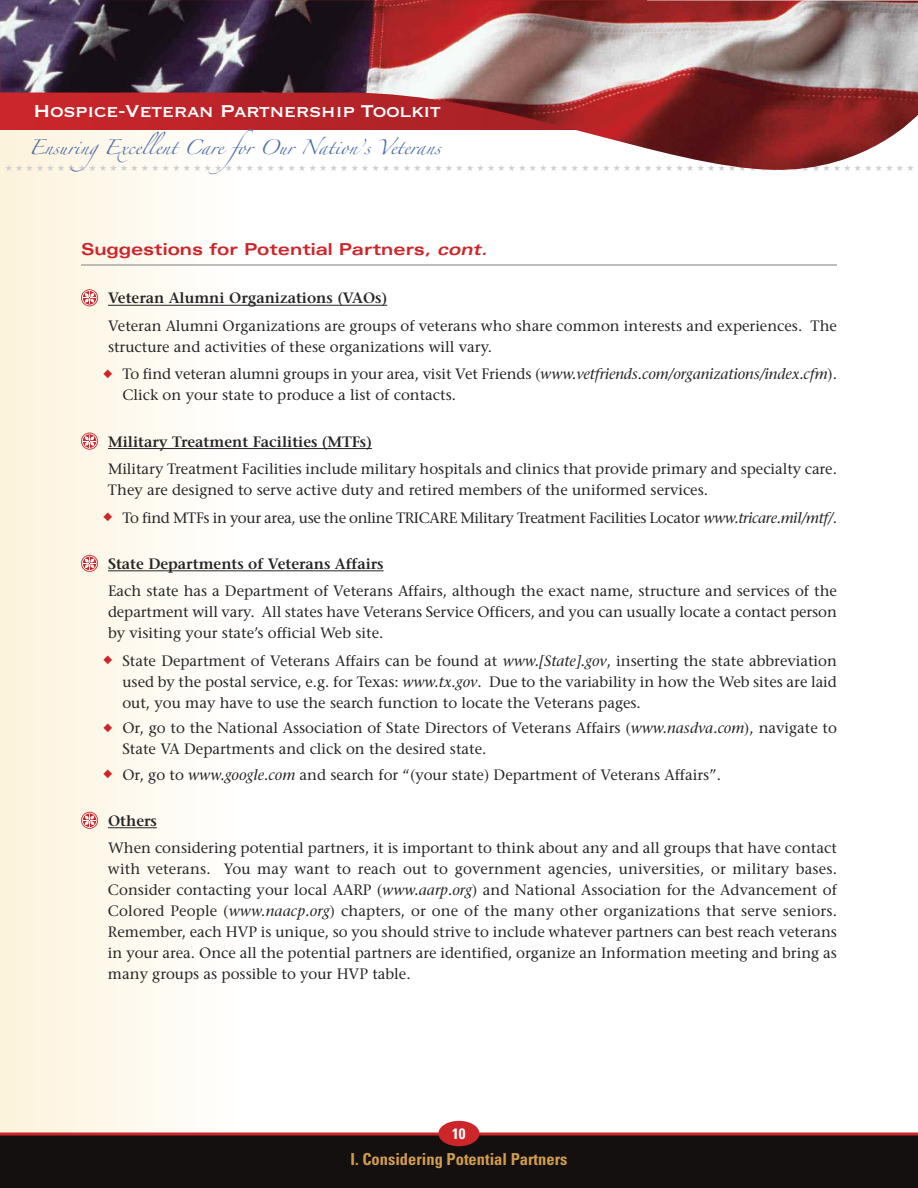
<style>
.page{position:relative;width:918px;height:1188px;background:#fff}
.page>*{position:absolute;margin:0;border:0;box-sizing:border-box;transform-origin:0 0}
.t1{font:22.5px "Copperplate Thirty One BC";letter-spacing:-.025em;color:#fff}
.t2{font:700 expanded 16.5px "Univers";color:#cc262b}
.t3{font:700 condensed 16.5px "Univers";color:#d19c4e}
.t4{font:15px/21px "Stone Serif";color:#272627}
.t5{font:600 15px "Stone Serif";color:#272627}
.t6{font:15px "Stone Serif";letter-spacing:-.02em;color:#272627}
.t7{font:700 condensed 15px "Univers";color:#fff}
.t8{font:13.35px "Zapfino";color:#4e6ca7}
.t9{font:9px "Zapf Dingbats";color:#d0cfcf}
.s1{font-style:italic}
.s2{color:#cc262b}
</style>
<div class="page">
<div style="left:0;top:122px;width:243px;height:1013px;background:linear-gradient(to right,#fcf3db,#fffffe)"></div>
<div style="left:0;top:1134px;width:918px;height:54px;background:#141010"></div>
<div style="left:438px;top:1121px;width:41px;height:25px;background:#cc262b;border-radius:50%"></div>
<svg style="left:0;top:1132px;width:918px;height:4px;background:#bb3c40"></svg>
<img style="left:0;top:0;width:918px;height:171px">
<hr style="left:81px;top:264px;width:756px;height:2px;background:#a9a8a9">
<hr style="left:108px;top:305px;width:279px;height:1px;background:#272627">
<hr style="left:108px;top:448px;width:264px;height:1px;background:#272627">
<hr style="left:108px;top:570px;width:276px;height:1px;background:#272627">
<hr style="left:108px;top:827px;width:49px;height:1px;background:#272627">
<svg style="left:82px;top:812px;width:15px;height:16px"></svg>
<div style="left:81px;top:812px;width:17px;height:17px;border:2px solid #cc262b;border-radius:50%"></div>
<svg style="left:82px;top:556px;width:15px;height:15px"></svg>
<div style="left:81px;top:555px;width:17px;height:17px;border:2px solid #cc262b;border-radius:50%"></div>
<svg style="left:82px;top:433px;width:15px;height:16px"></svg>
<div style="left:81px;top:433px;width:17px;height:17px;border:2px solid #cc262b;border-radius:50%"></div>
<svg style="left:82px;top:290px;width:15px;height:16px"></svg>
<div style="left:81px;top:289px;width:17px;height:17px;border:2px solid #cc262b;border-radius:50%"></div>
<h1 class="t1" style="left:33px;top:96px;width:409px">Hospice-Veteran Partnership Toolkit</h1>
<p class="t8" style="left:29px;top:142px;width:414px">EnsuringExcellent Care for Our Nation’s Veterans</p>
<p class="t9" style="left:5px;top:163px;width:911px">★★★★★★★★★★★★★★★★★★★★★★★★★★★★★★★★★★★★★★★★★★★★★★★★★★★★★★★★★★★★★★★★★★★★★★★★★★★★★★★★★★★★★★★</p>
<p class="t2" style="left:81px;top:243px;width:411px">Suggestions for Potential Partners, <span class="s1">cont.</span></p>
<p class="t5" style="left:108px;top:292px;width:281px">Veteran Alumni Organizations (VAOs)</p>
<p class="t4" style="left:108px;top:317px;width:731px">Veteran Alumni Organizations are groups of veterans who share common interests and experiences. The structure and activities of these organizations will vary.</p>
<p class="t4" style="left:122px;top:365px;width:716px;text-indent:-19px"><span class="s2">◆</span> To find veteran alumni groups in your area, visit Vet Friends (<span class="s1">www.vetfriends.com/organizations/index.cfm</span>).<br>Click on your state to produce a list of contacts.</p>
<p class="t5" style="left:108px;top:436px;width:265px">Military Treatment Facilities (MTFs)</p>
<p class="t4" style="left:108px;top:460px;width:730px">Military Treatment Facilities include military hospitals and clinics that provide primary and specialty care.<br>They are designed to serve active duty and retired members of the uniformed services.</p>
<p class="t6" style="left:103px;top:512px;width:735px"><span class="s2">◆</span> To find MTFs in your area, use the online TRICARE Military Treatment Facilities Locator <span class="s1">www.tricare.mil/mtf/</span>.</p>
<p class="t5" style="left:108px;top:558px;width:277px">State Departments of Veterans Affairs</p>
<p class="t4" style="left:108px;top:582px;width:731px;text-align:justify">Each state has a Department of Veterans Affairs, although the exact name, structure and services of the department will vary. All states have Veterans Service Officers, and you can usually locate a contact person by visiting your state’s official Web site.</p>
<p class="t4" style="left:122px;top:652px;width:716px;text-align:justify;text-indent:-19px"><span class="s2">◆</span> State Department of Veterans Affairs can be found at <span class="s1">www.[State].gov</span>, inserting the state abbreviation used by the postal service, e.g. for Texas: <span class="s1">www.tx.gov</span>. Due to the variability in how the Web sites are laid out, you may have to use the search function to locate the Veterans pages.</p>
<p class="t4" style="left:122px;top:719px;width:716px;text-indent:-19px"><span class="s2">◆</span> Or, go to the National Association of State Directors of Veterans Affairs (<span class="s1">www.nasdva.com</span>), navigate to<br>State VA Departments and click on the desired state.</p>
<p class="t4" style="left:103px;top:765px;width:619px"><span class="s2">◆</span> Or, go to <span class="s1">www.google.com</span> and search for “(your state) Department of Veterans Affairs”.</p>
<p class="t5" style="left:108px;top:815px;width:50px">Others</p>
<p class="t4" style="left:108px;top:839px;width:731px;text-align:justify">When considering potential partners, it is important to think about any and all groups that have contact with veterans. You may want to reach out to government agencies, universities, or military bases.<br>Consider contacting your local AARP (<span class="s1">www.aarp.org</span>) and National Association for the Advancement of Colored People (<span class="s1">www.naacp.org</span>) chapters, or one of the many other organizations that serve seniors.<br>Remember, each HVP is unique, so you should strive to include whatever partners can best reach veterans in your area. Once all the potential partners are identified, organize an Information meeting and bring as many groups as possible to your HVP table.</p>
<p class="t7" style="left:452px;top:1128px;width:15px">10</p>
<p class="t3" style="left:350px;top:1153px;width:219px">I. Considering Potential Partners</p>
</div>
